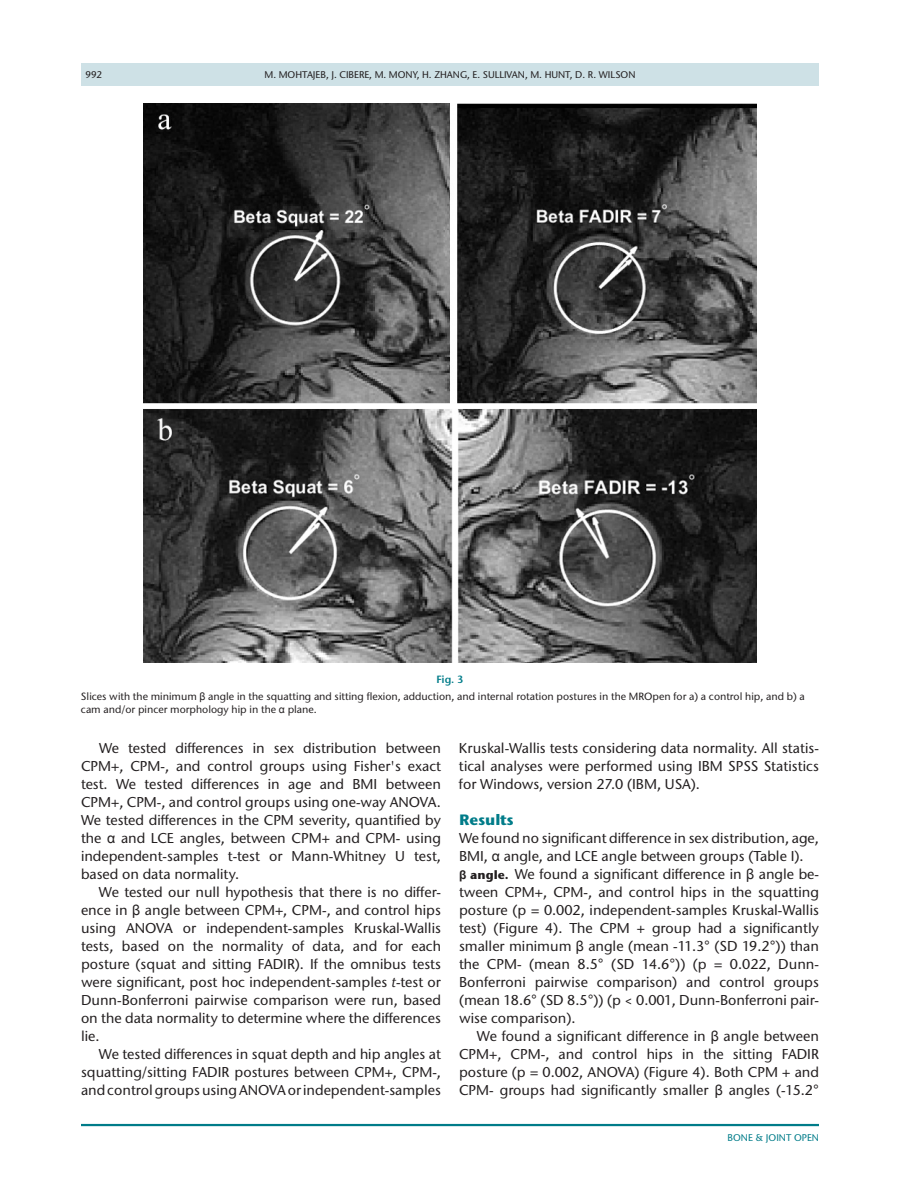
<style>
.page{position:relative;width:918px;height:1188px;background:#fff}
.page>*{position:absolute;margin:0;border:0;box-sizing:border-box;transform-origin:0 0}
.t1{font:700 15px "Stone Sans ITC Pro";color:#007c89}
.t2{font:500 14.25px/18px "Stone Sans ITC Pro";color:#231f20;text-align:justify}
.t3{font:500 10.5px/16.5px "Stone Sans ITC Pro";color:#231f20}
.t4{font:500 9.75px "Stone Sans ITC Pro";color:#231f20}
.t5{font:500 9.75px "Stone Sans ITC Pro";color:#007c89}
.s1{font-weight:600;color:#007c89}
.s2{font-family:"Arial Unicode MS";font-weight:400}
.s3{font-style:italic}
.s4{font-family:"Arial Unicode MS";font-weight:700;font-size:12px}
.s5{font-weight:700;font-size:12px}
</style>
<div class="page">
<hr style="left:81px;top:1124px;width:738px;height:2px;background:#007c89">
<div style="left:81px;top:63px;width:738px;height:23px;background:#cee1e6"></div>
<img style="left:143px;top:104px;width:614px;height:558px">
<p class="t4" style="left:85px;top:68px;width:18px">992</p>
<p class="t4" style="left:264px;top:68px;width:373px">M. MOHTAJEB, J. CIBERE, M. MONY, H. ZHANG, E. SULLIVAN, M. HUNT, D. R. WILSON</p>
<p class="t3" style="left:81px;top:671px;width:725px;text-indent:355px"><span class="s1">Fig. 3<br></span>Slices with the minimum <span class="s2">β</span> angle in the squatting and sitting flexion, adduction, and internal rotation postures in the MROpen for a) a control hip, and b) a</p>
<p class="t3" style="left:81px;top:701px;width:237px">cam and/or pincer morphology hip in the <span class="s2">α</span> plane.</p>
<p class="t2" style="left:81px;top:739px;width:362px;text-indent:18px">We tested differences in sex distribution between CPM+, CPM-, and control groups using Fisher's exact test. We tested differences in age and BMI between CPM+, CPM-, and control groups using one-way ANOVA.<br>We tested differences in the CPM severity, quantified by the <span class="s2">α</span> and LCE angles, between CPM+ and CPM- using independent-samples t-test or Mann-Whitney U test, based on data normality.</p>
<p class="t2" style="left:81px;top:883px;width:362px;text-indent:18px">We tested our null hypothesis that there is no differ&shy;ence in <span class="s2">β</span> angle between CPM+, CPM-, and control hips using ANOVA or independent-samples Kruskal-Wallis tests, based on the normality of data, and for each posture (squat and sitting FADIR). If the omnibus tests were significant, post hoc independent-samples <span class="s3">t</span>-test or Dunn-Bonferroni pairwise comparison were run, based on the data normality to determine where the differences lie.</p>
<p class="t2" style="left:81px;top:1045px;width:362px;text-indent:18px">We tested differences in squat depth and hip angles at squatting/sitting FADIR postures between CPM+, CPM-, and control groups using ANOVA or independent-samples</p>
<p class="t2" style="left:459px;top:739px;width:362px">Kruskal-Wallis tests considering data normality. All statis&shy;tical analyses were performed using IBM SPSS Statistics for Windows, version 27.0 (IBM, USA).</p>
<p class="t1" style="left:459px;top:810px;width:56px">Results</p>
<p class="t2" style="left:459px;top:829px;width:362px;text-align:left">We found no significant difference in sex distribution, age, BMI, <span class="s2">α</span> angle, and LCE angle between groups (Table I).<br><span class="s4">β</span> <span class="s5">angle.</span> We found a significant difference in <span class="s2">β</span> angle be&shy;tween CPM+, CPM-, and control hips in the squatting posture (p = 0.002, independent-samples Kruskal-Wallis test) (Figure 4). The CPM + group had a significantly smaller minimum <span class="s2">β</span> angle (mean -11.3° (SD 19.2°)) than the CPM- (mean 8.5° (SD 14.6°)) (p = 0.022, Dunn-Bonferroni pairwise comparison) and control groups (mean 18.6° (SD 8.5°)) (p &lt; 0.001, Dunn-Bonferroni pair&shy;wise comparison).</p>
<p class="t2" style="left:459px;top:1027px;width:362px;text-indent:18px">We found a significant difference in <span class="s2">β</span> angle between CPM+, CPM-, and control hips in the sitting FADIR posture (p = 0.002, ANOVA) (Figure 4). Both CPM + and CPM- groups had significantly smaller <span class="s2">β</span> angles (-15.2°</p>
<p class="t5" style="left:728px;top:1132px;width:93px">BONE &amp; JOINT OPEN</p>
</div>
